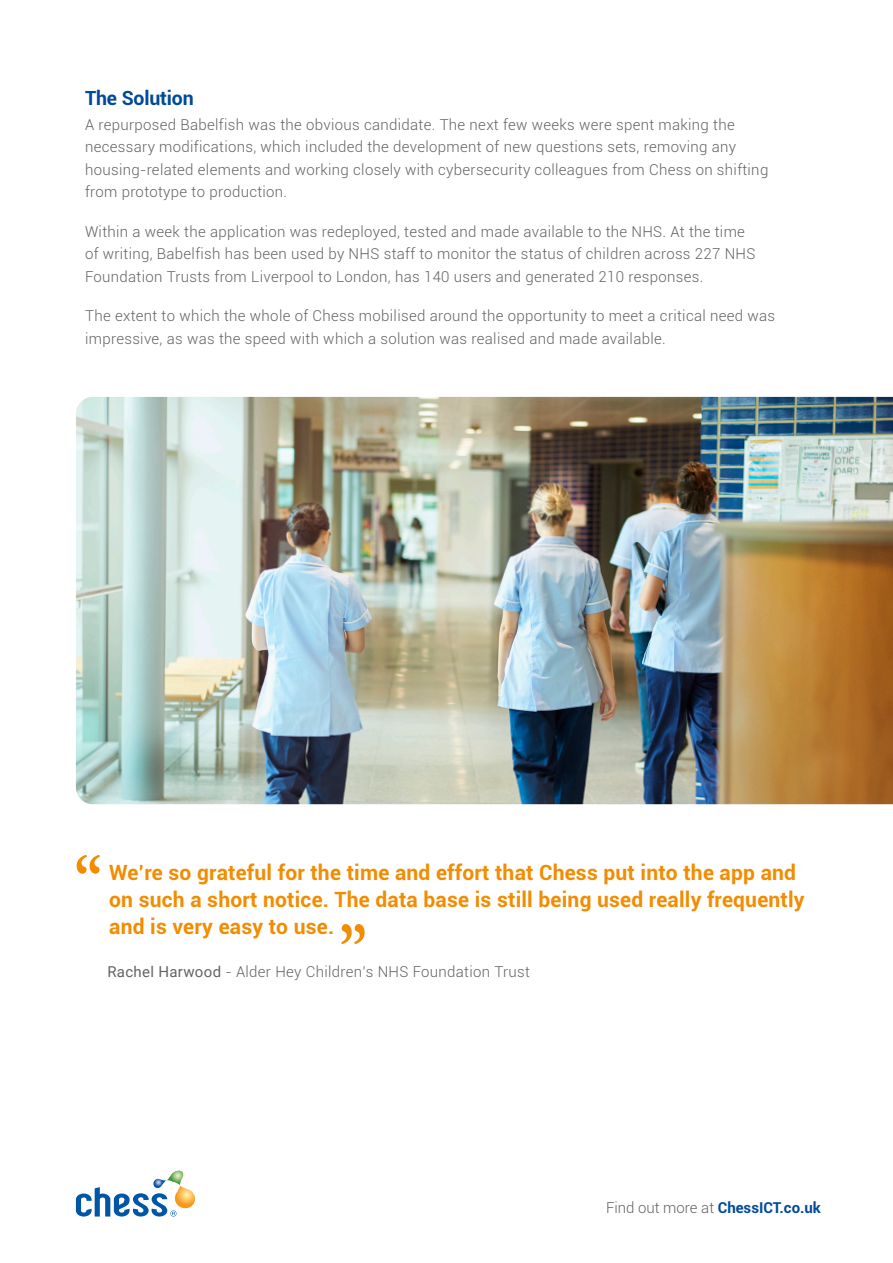
<style>
.page{position:relative;width:893px;height:1263px;background:#fff}
.page>*{position:absolute;margin:0;border:0;box-sizing:border-box;transform-origin:0 0}
.Deck{font:700 21px/27px "Roboto";letter-spacing:.01em;color:#f28c00}
.Deck-2{font:700 19.5px "Roboto";letter-spacing:-.01em;color:#004a99}
.Body_Text{font:300 15px/22.5px "Roboto";letter-spacing:.02em;color:#636366}
.t1{font:700 15px "Roboto";color:#004a99}
.s1{font-weight:400}
.s2{font-weight:300;color:#636366}
</style>
<div class="page">
<svg style="left:77px;top:855px;width:23px;height:19px"></svg>
<svg style="left:341px;top:924px;width:24px;height:20px"></svg>
<svg style="left:76px;top:1170px;width:119px;height:46px"></svg>
<img style="left:76px;top:397px;width:817px;height:407px">
<p class="Deck-2" style="left:85px;top:85px;width:110px">The Solution</p>
<p class="Body_Text" style="left:85px;top:113px;width:685px">A repurposed Babelfish was the obvious candidate. The next few weeks were spent making the necessary modifications, which included the development of new questions sets, removing any housing-related elements and working closely with cybersecurity colleagues from Chess on shifting from prototype to production.</p>
<p class="Body_Text" style="left:85px;top:220px;width:672px">Within a week the application was redeployed, tested and made available to the NHS. At the time of writing, Babelfish has been used by NHS staff to monitor the status of children across 227 NHS<br>Foundation Trusts from Liverpool to London, has 140 users and generated 210 responses.</p>
<p class="Body_Text" style="left:85px;top:304px;width:692px">The extent to which the whole of Chess mobilised around the opportunity to meet a critical need was impressive, as was the speed with which a solution was realised and made available.</p>
<p class="Deck" style="left:109px;top:858px;width:697px">We’re so grateful for the time and effort that Chess put into the app and on such a short notice. The data base is still being used really frequently and is very easy to use.</p>
<p class="Body_Text" style="left:107px;top:960px;width:424px"><span class="s1">Rachel Harwood</span> - Alder Hey Children’s NHS Foundation Trust</p>
<p class="t1" style="left:606px;top:1197px;width:216px"><span class="s2">Find out more at</span> ChessICT.co.uk</p>
</div>
